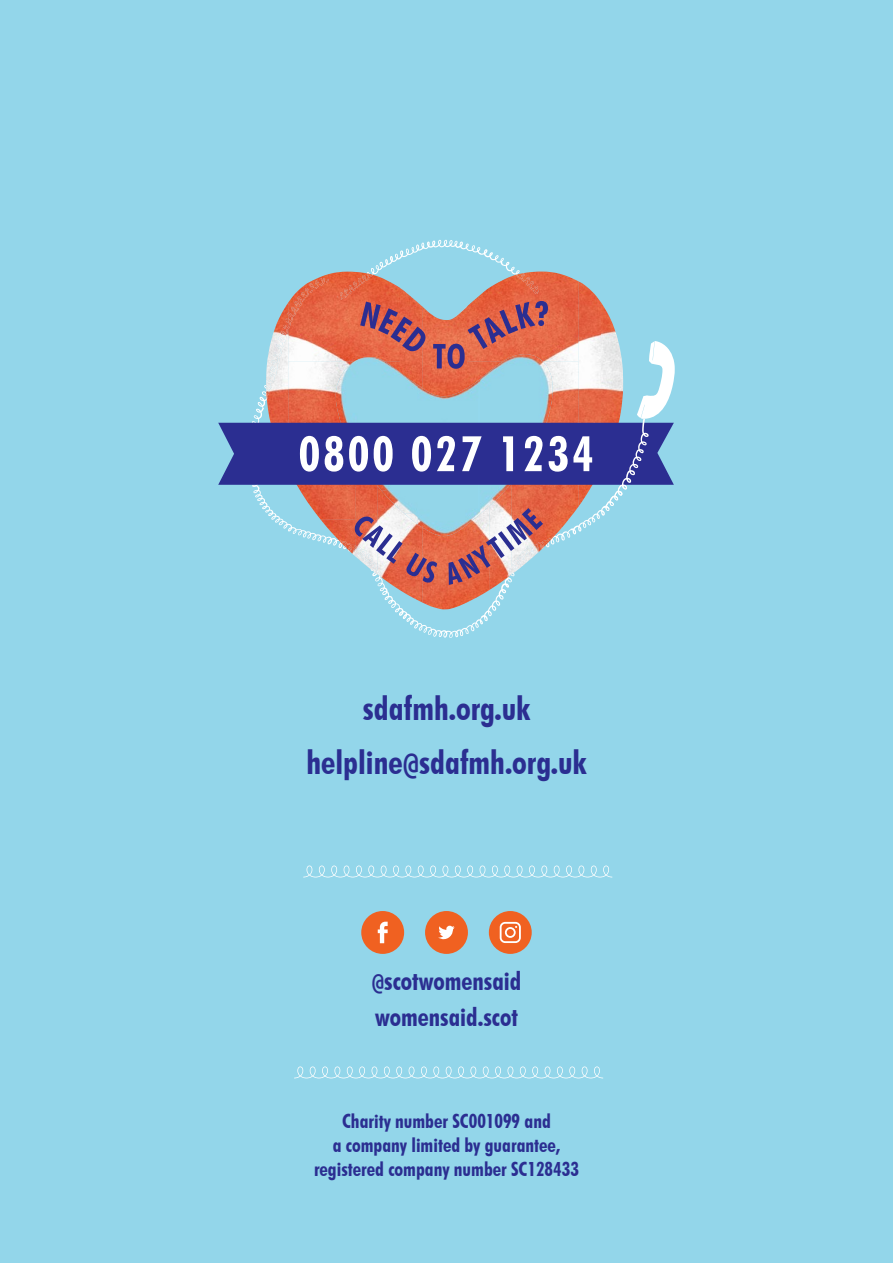
<style>
.page{position:relative;width:893px;height:1263px;background:#93d6ea}
.page>*{position:absolute;margin:0;border:0;box-sizing:border-box;transform-origin:0 0}
.t1{font:700 condensed 33px/54px "Futura BT";color:#2b2e91;text-align:center}
.t2{font:700 condensed 25.5px/36px "Futura BT";color:#2b2e91}
.t3{font:700 condensed 19.5px/24px "Futura BT";color:#2b2e91;text-align:center}
.s1{font-family:"Ubuntu Mono";font-weight:400;font-stretch:normal}
</style>
<div class="page">
<svg style="left:303px;top:865px;width:309px;height:12px"></svg>
<svg style="left:377px;top:585px;width:129px;height:53px"></svg>
<img style="left:378px;top:585px;width:22px;height:5px">
<img style="left:489px;top:585px;width:20px;height:5px">
<img style="left:400px;top:585px;width:22px;height:17px">
<img style="left:467px;top:585px;width:22px;height:17px">
<img style="left:422px;top:585px;width:45px;height:24px">
<svg style="left:218px;top:240px;width:457px;height:345px"></svg>
<svg style="left:294px;top:1066px;width:309px;height:12px"></svg>
<div style="left:425px;top:911px;width:43px;height:43px;background:#f06121;border-radius:50%"></div>
<svg style="left:438px;top:926px;width:17px;height:14px"></svg>
<div style="left:489px;top:911px;width:43px;height:43px;background:#f06121;border-radius:50%"></div>
<svg style="left:500px;top:922px;width:21px;height:21px"></svg>
<div style="left:361px;top:911px;width:43px;height:43px;background:#f06121;border-radius:50%"></div>
<svg style="left:378px;top:922px;width:10px;height:21px"></svg>
<h1 class="t1" style="left:307px;top:681px;width:281px">sdafmh.org.uk helpline<span class="s1">@</span>sdafmh.org.uk</h1>
<h2 class="t2" style="left:371px;top:963px;width:152px"><span class="s1">@</span>scotwomensaid womensaid.scot</h2>
<p class="t3" style="left:314px;top:1109px;width:266px">Charity number SC001099 and<br>a company limited by guarantee, registered company number SC128433</p>
</div>
